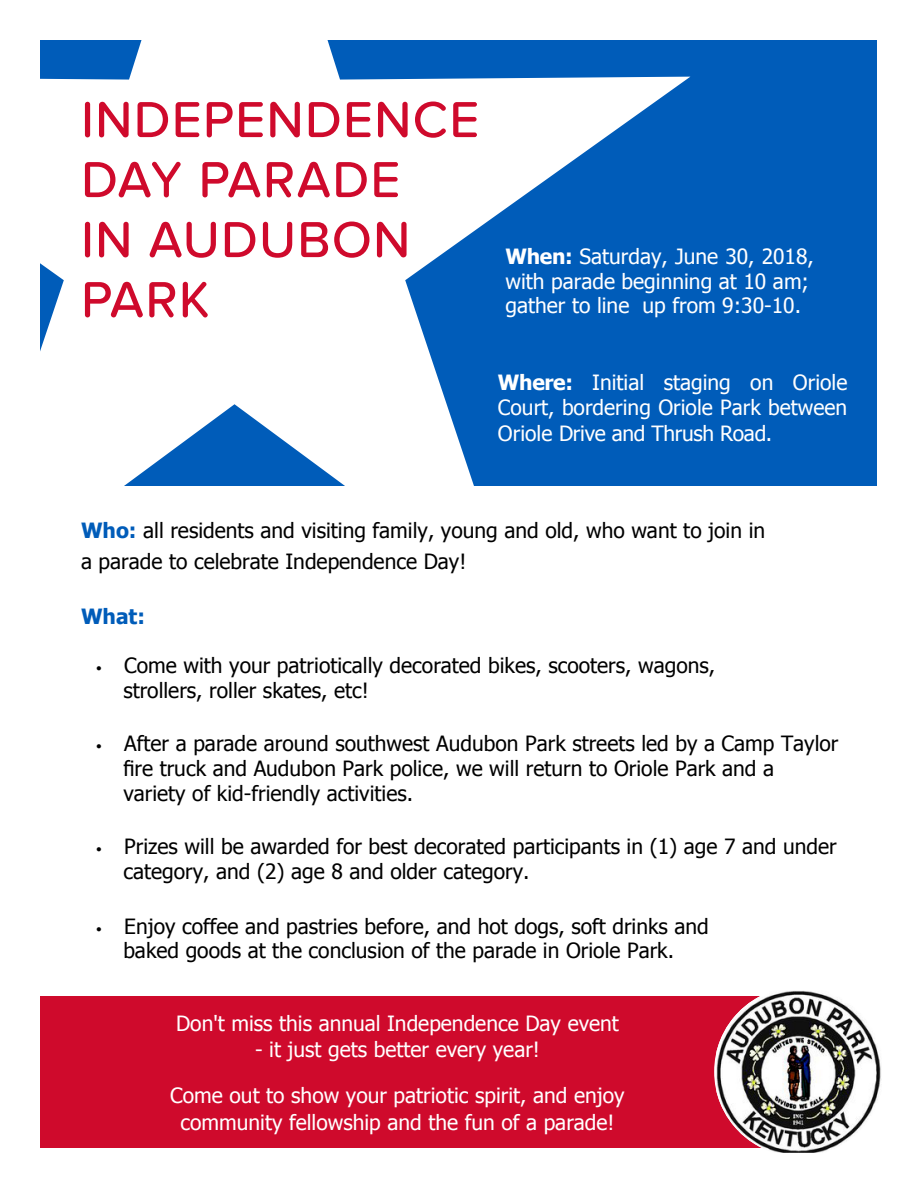
<style>
.page{position:relative;width:918px;height:1188px;background:#fff}
.page>*{position:absolute;margin:0;border:0;box-sizing:border-box;transform-origin:0 0}
.t1{font:500 52.5px/60px "Proxima Nova Soft";letter-spacing:.02em;color:#cf0a2c}
.t2{font:21px/25px "Tahoma";color:#000}
.t3{font:21px/24.8px "Tahoma";color:#fff}
.t4{font:700 21px "Tahoma";color:#005cb9}
.s1{font-weight:700}
.s2{font-weight:700;color:#005cb9}
.s3{font-family:"Proxima Nova Soft";font-size:19.5px}
</style>
<div class="page">
<div style="left:40px;top:40px;width:838px;height:446px;background:#005cb9"></div>
<div style="left:40px;top:996px;width:745px;height:152px;background:#cf0a2c"></div>
<svg style="left:40px;top:40px;width:650px;height:446px;fill:#fff"></svg>
<img style="left:716px;top:990px;width:165px;height:163px">
<h1 class="t1" style="left:81px;top:90px;width:400px">INDEPENDENCE<br>DAY PARADE<br>IN AUDUBON<br>PARK</h1>
<p class="t3" style="left:505px;top:243px;width:310px"><span class="s1">When:</span> Saturday, June 30, 2018, with parade beginning at 10 am; gather to line up from 9:30-10.</p>
<p class="t3" style="left:498px;top:369px;width:351px;text-align:justify"><span class="s1">Where:</span> Initial staging on Oriole Court, bordering Oriole Park between Oriole Drive and Thrush Road.</p>
<p class="t2" style="left:81px;top:514px;width:686px;line-height:31px"><span class="s2">Who:</span> all residents and visiting family, young and old, who want to join in a parade to celebrate Independence Day!</p>
<p class="t4" style="left:81px;top:602px;width:65px">What:</p>
<p class="t2" style="left:123px;top:652px;width:593px;text-indent:-28px"><span class="s3">•</span> Come with your patriotically decorated bikes, scooters, wagons, strollers, roller skates, etc!</p>
<p class="t2" style="left:123px;top:730px;width:717px;text-indent:-28px"><span class="s3">•</span> After a parade around southwest Audubon Park streets led by a Camp Taylor fire truck and Audubon Park police, we will return to Oriole Park and a variety of kid-friendly activities.</p>
<p class="t2" style="left:123px;top:832px;width:715px;text-indent:-28px"><span class="s3">•</span> Prizes will be awarded for best decorated participants in (1) age 7 and under category, and (2) age 8 and older category.</p>
<p class="t2" style="left:95px;top:914px;width:615px;line-height:23.9px;text-align:center"><span class="s3">•</span> Enjoy coffee and pastries before, and hot dogs, soft drinks and baked goods at the conclusion of the parade in Oriole Park.</p>
<p class="t3" style="left:176px;top:1010px;width:444px">Don't miss this annual Independence Day event</p>
<p class="t3" style="left:255px;top:1036px;width:286px">- it just gets better every year!</p>
<p class="t3" style="left:170px;top:1081px;width:456px;line-height:26.4px;text-align:center">Come out to show your patriotic spirit, and enjoy community fellowship and the fun of a parade!</p>
</div>
